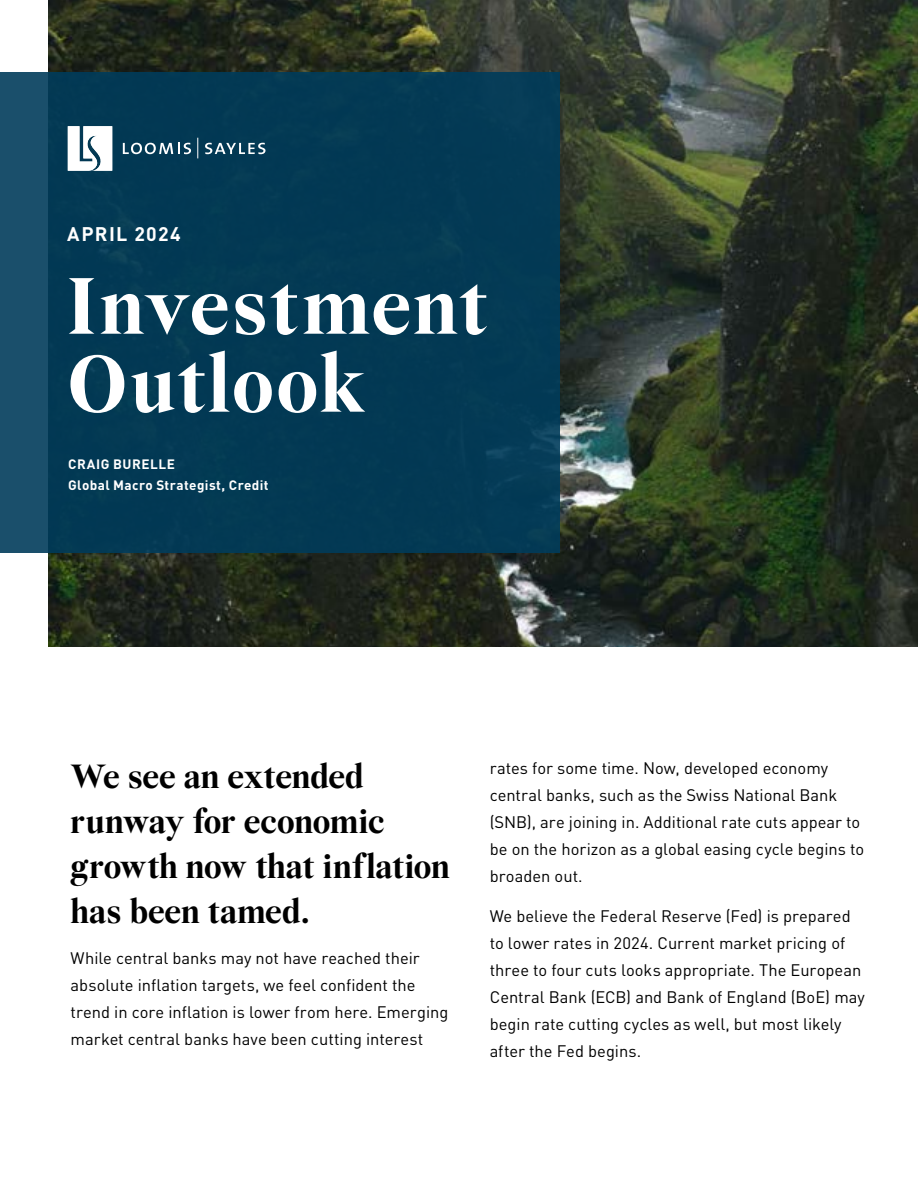
<style>
.page{position:relative;width:918px;height:1188px;background:#fff}
.page>*{position:absolute;margin:0;border:0;box-sizing:border-box;transform-origin:0 0}
.t1{font:700 85.5px/78px "Wremena";letter-spacing:.02em;color:#fff}
.t2{font:700 36px/45px "Wremena";letter-spacing:-.01em;color:#000}
.t3{font:700 19.5px "DINOT";letter-spacing:.07em;color:#fff}
.t4{font:16.5px/27px "DINOT";color:#000}
.t5{font:700 13.5px/21px "DINOT";letter-spacing:.03em;color:#fff}
</style>
<div class="page">
<img style="left:49px;top:0;width:869px;height:646px">
<svg style="left:0;top:72px;width:560px;height:481px;background:#053b56"></svg>
<svg style="left:123px;top:143px;width:68px;height:11px"></svg>
<svg style="left:205px;top:143px;width:60px;height:11px"></svg>
<svg style="left:198px;top:138px;width:1px;height:20px"></svg>
<svg style="left:68px;top:126px;width:44px;height:45px"></svg>
<p class="t3" style="left:67px;top:221px;width:115px">APRIL 2024</p>
<h1 class="t1" style="left:68px;top:269px;width:423px">Investment<br>Outlook</h1>
<p class="t5" style="left:68px;top:453px;width:202px">CRAIG BURELLE<br>Global Macro Strategist, Credit</p>
<h2 class="t2" style="left:71px;top:755px;width:381px">We see an extended runway for economic growth now that inflation has been tamed.</h2>
<p class="t4" style="left:71px;top:944px;width:379px">While central banks may not have reached their absolute inflation targets, we feel confident the trend in core inflation is lower from here. Emerging market central banks have been cutting interest</p>
<p class="t4" style="left:490px;top:754px;width:376px">rates for some time. Now, developed economy central banks, such as the Swiss National Bank (SNB), are joining in. Additional rate cuts appear to be on the horizon as a global easing cycle begins to broaden out.</p>
<p class="t4" style="left:490px;top:903px;width:377px">We believe the Federal Reserve (Fed) is prepared to lower rates in 2024. Current market pricing of three to four cuts looks appropriate. The European Central Bank (ECB) and Bank of England (BoE) may begin rate cutting cycles as well, but most likely after the Fed begins.</p>
</div>
